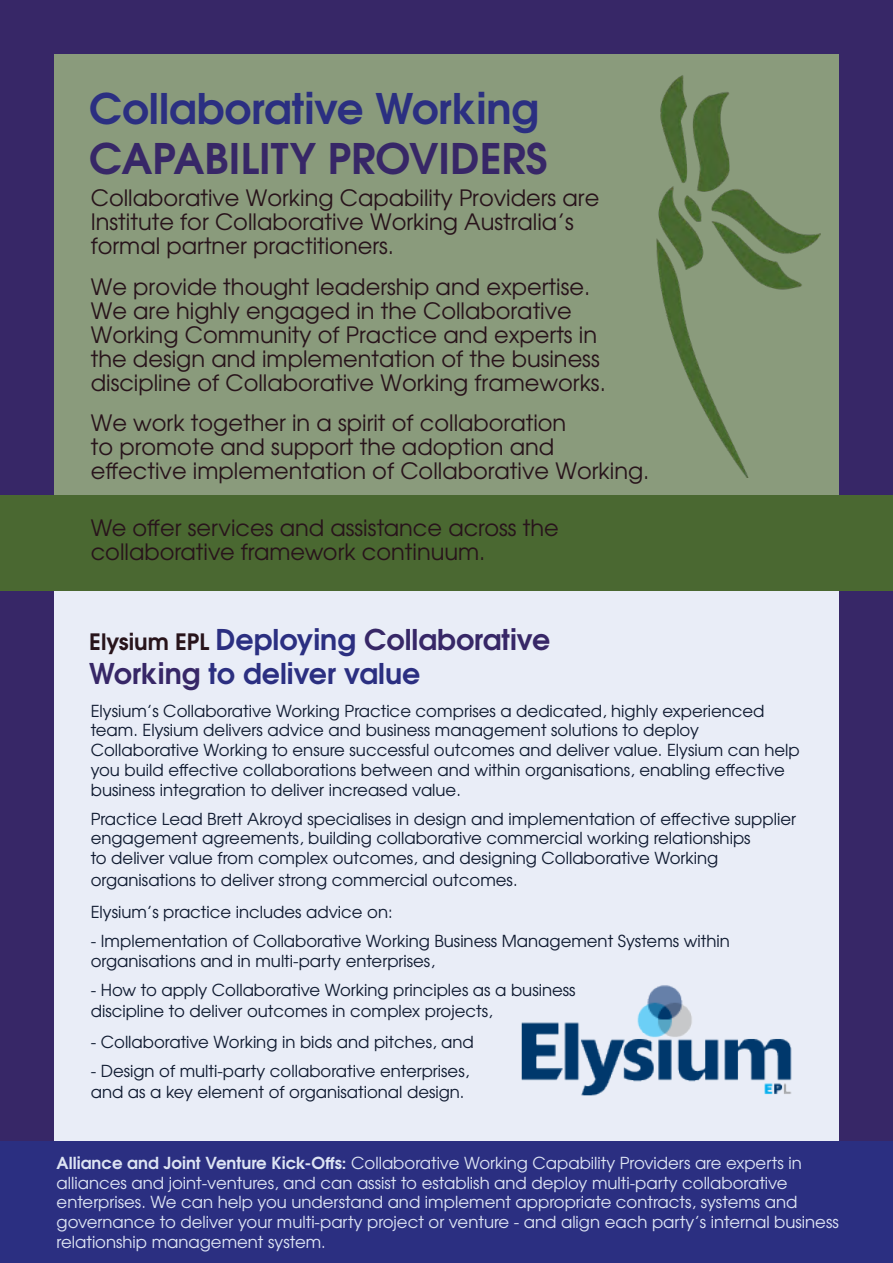
<style>
.page{position:relative;width:893px;height:1263px;background:#372767}
.page>*{position:absolute;margin:0;border:0;box-sizing:border-box;transform-origin:0 0}
.t1{font:700 42px "Te X Gyre Adventor";color:#2b2f81}
.t2{font:700 42px "Te X Gyre Adventor";color:#372767}
.t3{font:700 28.5px/34.2px "Te X Gyre Adventor";color:#2b2f81}
.t4{font:22.5px/24px "Te X Gyre Adventor";color:#28141b}
.t5{font:16.5px/19.8px "Te X Gyre Adventor";color:#101b31}
.t6{font:16.5px/19.8px "Te X Gyre Adventor";color:#dde4f3}
.s1{font-size:22.5px;color:#28141b}
.s2{color:#372767}
.s3{font-weight:700}
</style>
<div class="page">
<div style="left:54px;top:54px;width:785px;height:1155px;background:#8a9b7c"></div>
<div style="left:54px;top:591px;width:785px;height:550px;background:#e9edf7"></div>
<div style="left:0;top:1141px;width:893px;height:122px;background:#2b2f81"></div>
<img style="left:521px;top:985px;width:271px;height:111px">
<div style="left:0;top:495px;width:893px;height:96px;background:#4a6831"></div>
<img style="left:656px;top:75px;width:165px;height:402px">
<h1 class="t1" style="left:89px;top:72px;width:452px">Collaborative Working</h1>
<h1 class="t2" style="left:89px;top:122px;width:460px">CAPABILITY PROVIDERS</h1>
<h3 class="t4" style="left:91px;top:185px;width:510px">Collaborative Working Capability Providers are<br>Institute for Collaborative Working Australia’s formal partner practitioners.</h3>
<h3 class="t4" style="left:91px;top:273px;width:517px">We provide thought leadership and expertise.<br>We are highly engaged in the Collaborative Working Community of Practice and experts in the design and implementation of the business discipline of Collaborative Working frameworks.</h3>
<h3 class="t4" style="left:91px;top:410px;width:560px">We work together in a spirit of collaboration<br>to promote and support the adoption and effective implementation of Collaborative Working.</h3>
<h3 class="t4" style="left:91px;top:515px;width:469px">We offer services and assistance across the collaborative framework continuum.</h3>
<h2 class="t3" style="left:89px;top:619px;width:463px"><span class="s1">Elysium EPL</span> Deploying <span class="s2">Collaborative<br>Working</span> to deliver value</h2>
<p class="t5" style="left:91px;top:699px;width:711px">Elysium’s Collaborative Working Practice comprises a dedicated, highly experienced team. Elysium delivers advice and business management solutions to deploy Collaborative Working to ensure successful outcomes and deliver value. Elysium can help you build effective collaborations between and within organisations, enabling effective business integration to deliver increased value.</p>
<p class="t5" style="left:91px;top:807px;width:707px">Practice Lead Brett Akroyd specialises in design and implementation of effective supplier engagement agreements, building collaborative commercial working relationships<br>to deliver value from complex outcomes, and designing Collaborative Working</p>
<p class="t5" style="left:91px;top:862px;width:428px;line-height:32.4px">organisations to deliver strong commercial outcomes.<br>Elysium’s practice includes advice on:</p>
<p class="t5" style="left:91px;top:930px;width:641px">- Implementation of Collaborative Working Business Management Systems within organisations and in multi-party enterprises,</p>
<p class="t5" style="left:91px;top:977px;width:486px;line-height:21.6px">- How to apply Collaborative Working principles as a business discipline to deliver outcomes in complex projects,</p>
<p class="t5" style="left:91px;top:1031px;width:385px">- Collaborative Working in bids and pitches, and</p>
<p class="t5" style="left:91px;top:1058px;width:380px;line-height:21.6px">- Design of multi-party collaborative enterprises, and as a key element of organisational design.</p>
<p class="t6" style="left:57px;top:1152px;width:784px"><span class="s3">Alliance and Joint Venture Kick-Offs:</span> Collaborative Working Capability Providers are experts in alliances and joint-ventures, and can assist to establish and deploy multi-party collaborative enterprises. We can help you understand and implement appropriate contracts, systems and governance to deliver your multi-party project or venture - and align each party’s internal business relationship management system.</p>
</div>
